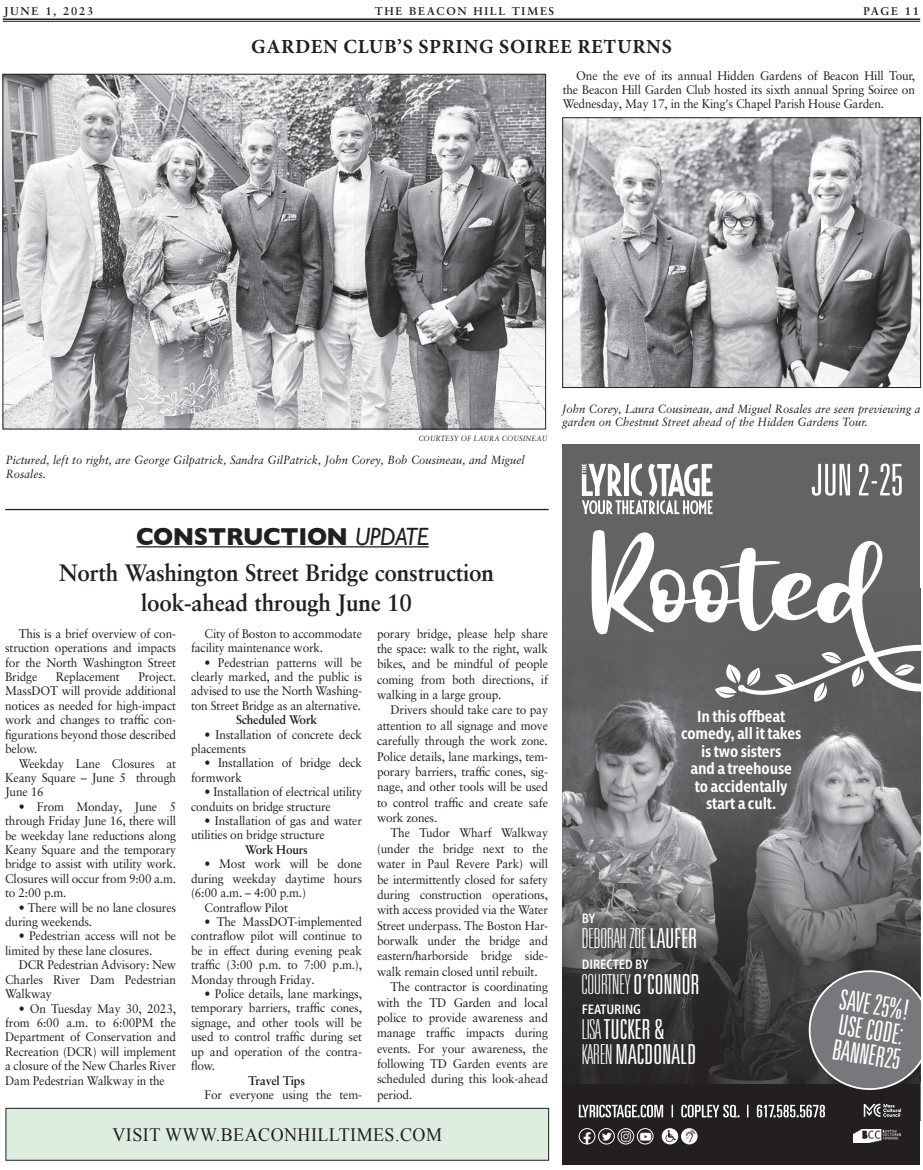
<style>
.page{position:relative;width:923px;height:1170px;background:#fff}
.page>*{position:absolute;margin:0;border:0;box-sizing:border-box;transform-origin:0 0}
.t1{font:300 ultra-condensed 28.12px/25.1px "Univers";color:#fff;text-align:justify}
.t2{font:100 ultra-condensed 27.5px "Univers";color:#fff}
.t3{font:300 ultra-condensed 27.5px/25px "Univers";letter-spacing:-.01em;color:#fff}
.t4{font:700 25px "Gill Sans";letter-spacing:-.015em;color:#231f20;scale:.95 1}
.Headline{font:700 23.75px "Sabon LT Pro";letter-spacing:-.01em;color:#231f20;scale:.95 1}
.Photo_Overline{font:700 20px "Minion Pro";letter-spacing:.035em;color:#231f20}
.Photo_Overline-2{font:18.88px "Times New Roman";letter-spacing:.025em;color:#231f20;scale:.95 1}
.t5{font:600 condensed 16.25px/17.5px "Morandi";letter-spacing:-.01em;color:#fff;text-align:center}
.t6{font:500 condensed 13.75px "Morandi";color:#fff}
.Body_Text{font:12.5px/14.4px "Sabon LT Pro";letter-spacing:-.015em;color:#231f20;text-align:justify;scale:.95 1}
.Body_Text-2{font:700 12.5px "Sabon LT Pro";letter-spacing:-.015em;color:#231f20;scale:.95 1}
.t7{font:italic 11.88px/13.8px "Sabon LT Pro";color:#231f20;scale:.95 1}
.t8{font:700 11.25px "Sabon LT Pro";letter-spacing:.15em;color:#231f20}
.Photo_credit{font:italic 7.5px "Sabon LT Pro";letter-spacing:.01em;color:#231f20;scale:.95 1}
.s1{font-weight:400;font-style:italic}
.s2{font-weight:300}
.s3{font-weight:100}
</style>
<div class="page">
<hr style="left:3px;top:18px;width:917px;height:4px;background:#d4d3d3">
<hr style="left:3px;top:18px;width:917px;height:2px;background:#231f20">
<hr style="left:3px;top:21px;width:917px;height:1px;background:#231f20">
<div style="left:6px;top:1108px;width:542px;height:52px;background:#ddeee1"></div>
<div style="left:6px;top:1108px;width:542px;height:52px;border:1px solid #231f20"></div>
<hr style="left:136px;top:546px;width:293px;height:1px;background:#231f20">
<img style="left:4px;top:76px;width:540px;height:351px">
<img style="left:564px;top:119px;width:355px;height:267px">
<div style="left:562px;top:117px;width:359px;height:271px;border:1px solid #231f20"></div>
<hr style="left:5px;top:509px;width:543px;height:1px;background:#231f20">
<div style="left:562px;top:444px;width:358px;height:148px;background:#636366"></div>
<img style="left:562px;top:692px;width:358px;height:150px">
<div style="left:562px;top:587px;width:358px;height:105px;background:#636366"></div>
<svg style="left:562px;top:842px;width:358px;height:242px;background:#545456"></svg>
<svg style="left:582px;top:464px;width:130px;height:50px"></svg>
<div style="left:562px;top:1084px;width:358px;height:80px;background:#231f20"></div>
<svg style="left:863px;top:1104px;width:38px;height:13px"></svg>
<svg style="left:578px;top:1105px;width:247px;height:12px"></svg>
<img style="left:853px;top:1129px;width:47px;height:14px">
<img style="left:579px;top:1129px;width:16px;height:15px;border-radius:8px">
<div style="left:579px;top:1128px;width:16px;height:16px;border:1px solid #fff;border-radius:50%"></div>
<img style="left:598px;top:1129px;width:16px;height:15px;border-radius:8px">
<div style="left:598px;top:1128px;width:16px;height:16px;border:1px solid #fff;border-radius:50%"></div>
<img style="left:618px;top:1129px;width:15px;height:15px;border-radius:8px">
<div style="left:617px;top:1128px;width:17px;height:16px;border:1px solid #fff;border-radius:50%"></div>
<img style="left:637px;top:1129px;width:16px;height:15px;border-radius:8px">
<div style="left:637px;top:1128px;width:16px;height:16px;border:1px solid #fff;border-radius:50%"></div>
<img style="left:661px;top:1128px;width:17px;height:16px;border-radius:8px">
<img style="left:681px;top:1128px;width:16px;height:16px;border-radius:8px">
<svg style="left:803px;top:965px;width:117px;height:125px;background:#6b6c6f"></svg>
<svg style="left:811px;top:464px;width:90px;height:32px"></svg>
<svg style="left:591px;top:530px;width:329px;height:172px"></svg>
<svg style="left:715px;top:664px;width:47px;height:35px"></svg>
<p class="t8" style="left:4px;top:4px;width:91px">June 1, 2023</p>
<p class="t8" style="left:375px;top:4px;width:181px">THE BEACON HILL TIMES</p>
<p class="t8" style="left:863px;top:4px;width:57px">PAGE 11</p>
<p class="Photo_Overline" style="left:251px;top:32px;width:422px">GARDEN CLUB’S SPRING SOIREE RETURNS</p>
<p class="Body_Text" style="left:562px;top:68px;width:372px;text-indent:14px">One the eve of its annual Hidden Gardens of Beacon Hill Tour, the Beacon Hill Garden Club hosted its sixth annual Spring Soiree on Wednesday, May 17, in the King's Chapel Parish House Garden.</p>
<p class="Photo_credit" style="left:418px;top:434px;width:137px">COURTESY OF LAURA COUSINEAU</p>
<p class="t7" style="left:6px;top:453px;width:547px">Pictured, left to right, are George Gilpatrick, Sandra GilPatrick, John Corey, Bob Cousineau, and Miguel<br>Rosales.</p>
<p class="t7" style="left:562px;top:401px;width:378px">John Corey, Laura Cousineau, and Miguel Rosales are seen previewing a garden on Chestnut Street ahead of the Hidden Gardens Tour.</p>
<h3 class="t4" style="left:136px;top:522px;width:309px">CONSTRUCTION <span class="s1">UPDATE</span></h3>
<p class="Headline" style="left:59px;top:558px;width:459px">North Washington Street Bridge construction</p>
<p class="Headline" style="left:141px;top:588px;width:287px">look-ahead through June 10</p>
<p class="Body_Text" style="left:5px;top:626px;width:181px;text-indent:14px">This is a brief overview of con&shy;struction operations and impacts for the North Washington Street Bridge</p>
<p class="Body_Text" style="left:56px;top:669px;width:69px">Replacement</p>
<p class="Body_Text" style="left:5px;top:669px;width:181px;text-indent:133px">Project.<br>MassDOT will provide additional notices as needed for high-impact work and changes to traffic con&shy;figurations beyond those described below.</p>
<p class="Body_Text" style="left:5px;top:756px;width:181px;text-indent:14px">Weekday Lane Closures at Keany Square – June 5 through June 16</p>
<p class="Body_Text" style="left:5px;top:799px;width:181px;text-indent:14px">• From Monday, June 5 through Friday June 16, there will be weekday lane reductions along Keany Square and the temporary bridge to assist with utility work.<br>Closures will occur from 9:00 a.m. to 2:00 p.m.</p>
<p class="Body_Text" style="left:5px;top:900px;width:181px;text-indent:14px">• There will be no lane closures during weekends.</p>
<p class="Body_Text" style="left:5px;top:929px;width:181px;text-indent:14px">• Pedestrian access will not be limited by these lane closures.</p>
<p class="Body_Text" style="left:5px;top:957px;width:181px;text-indent:14px">DCR Pedestrian Advisory: New Charles River Dam Pedestrian Walkway</p>
<p class="Body_Text" style="left:5px;top:1001px;width:181px;text-indent:14px">• On Tuesday May 30, 2023, from 6:00 a.m. to 6:00PM the Department of Conservation and Recreation (DCR) will implement a closure of the New Charles River Dam Pedestrian Walkway in the</p>
<p class="Body_Text" style="left:191px;top:626px;width:181px;text-indent:14px">City of Boston to accommodate facility maintenance work.</p>
<p class="Body_Text" style="left:191px;top:655px;width:181px;text-indent:14px">• Pedestrian patterns will be clearly marked, and the public is advised to use the North Washing&shy;ton Street Bridge as an alternative.</p>
<p class="Body_Text-2" style="left:236px;top:712px;width:87px">Scheduled Work</p>
<p class="Body_Text" style="left:191px;top:727px;width:181px;text-indent:14px">• Installation of concrete deck placements</p>
<p class="Body_Text" style="left:191px;top:756px;width:181px;text-indent:14px">• Installation of bridge deck formwork</p>
<p class="Body_Text" style="left:191px;top:784px;width:181px;text-indent:14px">• Installation of electrical utility conduits on bridge structure</p>
<p class="Body_Text" style="left:191px;top:813px;width:181px;text-indent:14px">• Installation of gas and water utilities on bridge structure</p>
<p class="Body_Text-2" style="left:245px;top:842px;width:67px">Work Hours</p>
<p class="Body_Text" style="left:191px;top:856px;width:181px;text-indent:14px">• Most work will be done during weekday daytime hours (6:00 a.m. – 4:00 p.m.)</p>
<p class="Body_Text" style="left:205px;top:900px;width:89px">Contraflow Pilot</p>
<p class="Body_Text" style="left:191px;top:914px;width:181px;text-indent:14px">• The MassDOT-implemented contraflow pilot will continue to be in effect during evening peak traffic (3:00 p.m. to 7:00 p.m.), Monday through Friday.</p>
<p class="Body_Text" style="left:191px;top:986px;width:181px;text-indent:14px">• Police details, lane markings, temporary barriers, traffic cones, signage, and other tools will be used to control traffic during set up and operation of the contra&shy;flow.</p>
<p class="Body_Text-2" style="left:248px;top:1072px;width:61px">Travel Tips</p>
<p class="Body_Text" style="left:205px;top:1087px;width:167px">For everyone using the tem-</p>
<p class="Body_Text" style="left:377px;top:625px;width:181px;line-height:15.4px">porary bridge, please help share the space: walk to the right, walk bikes, and be mindful of people coming from both directions, if walking in a large group.</p>
<p class="Body_Text" style="left:377px;top:702px;width:181px;line-height:15.4px;text-indent:14px">Drivers should take care to pay attention to all signage and move carefully through the work zone.<br>Police details, lane markings, tem&shy;porary barriers, traffic cones, sig&shy;nage, and other tools will be used to control traffic and create safe work zones.</p>
<p class="Body_Text" style="left:377px;top:825px;width:181px;line-height:15.4px;text-indent:14px">The Tudor Wharf Walkway (under the bridge next to the water in Paul Revere Park) will be intermittently closed for safety during construction operations, with access provided via the Water Street underpass. The Boston Har&shy;borwalk under the bridge and eastern/harborside bridge side&shy;walk remain closed until rebuilt.</p>
<p class="Body_Text" style="left:377px;top:979px;width:181px;line-height:15.4px;text-indent:14px">The contractor is coordinating with the TD Garden and local police to provide awareness and manage traffic impacts during events. For your awareness, the following TD Garden events are scheduled during this look-ahead period.</p>
<p class="Photo_Overline-2" style="left:112px;top:1122px;width:348px">VISIT WWW.BEACONHILLTIMES.COM</p>
<p class="t5" style="left:681px;top:706px;width:122px">In this offbeat comedy, all it takes is two sisters<br>and a treehouse<br>to accidentally start a cult.</p>
<p class="t6" style="left:582px;top:908px;width:15px">BY</p>
<p class="t2" style="left:582px;top:924px;width:117px">DEBORAH ZOE <span class="s2">LAUFER</span></p>
<p class="t6" style="left:582px;top:953px;width:68px">DIRECTED BY</p>
<p class="t2" style="left:582px;top:970px;width:120px">COURTNEY <span class="s2">O’CONNOR</span></p>
<p class="t6" style="left:582px;top:999px;width:61px">FEATURING</p>
<p class="t3" style="left:582px;top:1016px;width:116px"><span class="s3">LISA</span> TUCKER &amp;<br><span class="s3">KAREN</span> MACDONALD</p>
<p class="t1" style="left:841px;top:986px;width:72px;rotate:9deg">SAVE 25%!<br>USE CODE:<br>BANNER25</p>
</div>
